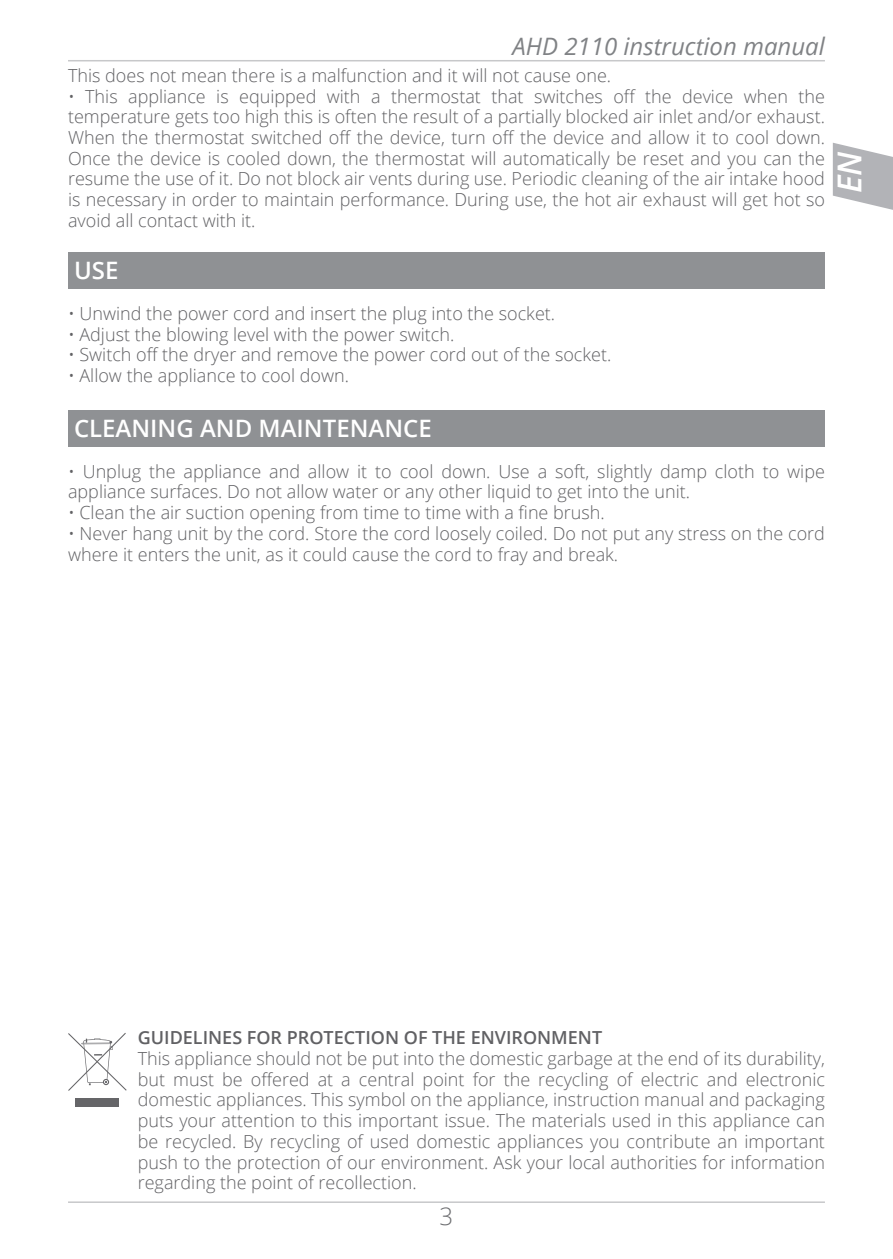
<style>
.page{position:relative;width:893px;height:1259px;background:#fff}
.page>*{position:absolute;margin:0;border:0;box-sizing:border-box;transform-origin:0 0}
.t1{font:italic 600 33px "Open Sans";color:#fff}
.t2{font:600 24px "Open Sans";color:#fff}
.t3{font:italic 24px "Open Sans";color:#808285}
.t4{font:300 24px "Open Sans";color:#6c6d70}
.t5{font:300 18px/20.7px "Open Sans";color:#616164;text-align:justify}
.t6{font:600 18px "Open Sans";color:#616164}
</style>
<div class="page">
<hr style="left:68px;top:1201px;width:757px;height:2px;background:#c7c8ca">
<hr style="left:68px;top:60px;width:757px;height:1px;background:#c7c8ca">
<svg style="left:833px;top:143px;width:60px;height:67px"></svg>
<div style="left:68px;top:252px;width:757px;height:37px;background:#8f9194"></div>
<div style="left:68px;top:410px;width:757px;height:36px;background:#8f9194"></div>
<svg style="left:68px;top:1033px;width:59px;height:58px"></svg>
<div style="left:76px;top:1098px;width:43px;height:8px;background:#656568"></div>
<h2 class="t3" style="left:513px;top:30px;width:314px">AHD 2110 instruction manual</h2>
<p class="t5" style="left:68px;top:64px;width:545px">This does not mean there is a malfunction and it will not cause one.</p>
<p class="t5" style="left:68px;top:85px;width:758px">• This appliance is equipped with a thermostat that switches off the device when the temperature gets too high this is often the result of a partially blocked air inlet and/or exhaust.<br>When the thermostat switched off the device, turn off the device and allow it to cool down.<br>Once the device is cooled down, the thermostat will automatically be reset and you can the resume the use of it. Do not block air vents during use. Periodic cleaning of the air intake hood is necessary in order to maintain performance. During use, the hot air exhaust will get hot so avoid all contact with it.</p>
<h1 class="t1" style="left:827px;top:193px;width:43px;rotate:-90deg">EN</h1>
<h2 class="t2" style="left:74px;top:254px;width:46px">USE</h2>
<p class="t5" style="left:68px;top:303px;width:489px">• Unwind the power cord and insert the plug into the socket.</p>
<p class="t5" style="left:68px;top:323px;width:388px">• Adjust the blowing level with the power switch.</p>
<p class="t5" style="left:68px;top:344px;width:545px">• Switch off the dryer and remove the power cord out of the socket.</p>
<p class="t5" style="left:68px;top:365px;width:283px">• Allow the appliance to cool down.</p>
<h2 class="t2" style="left:74px;top:412px;width:359px">CLEANING AND MAINTENANCE</h2>
<p class="t5" style="left:68px;top:460px;width:758px">• Unplug the appliance and allow it to cool down. Use a soft, slightly damp cloth to wipe appliance surfaces. Do not allow water or any other liquid to get into the unit.</p>
<p class="t5" style="left:68px;top:502px;width:538px">• Clean the air suction opening from time to time with a fine brush.</p>
<p class="t5" style="left:68px;top:522px;width:758px">• Never hang unit by the cord. Store the cord loosely coiled. Do not put any stress on the cord where it enters the unit, as it could cause the cord to fray and break.</p>
<p class="t6" style="left:138px;top:1025px;width:466px">GUIDELINES FOR PROTECTION OF THE ENVIRONMENT</p>
<p class="t5" style="left:138px;top:1047px;width:689px">This appliance should not be put into the domestic garbage at the end of its durability, but must be offered at a central point for the recycling of electric and electronic domestic appliances. This symbol on the appliance, instruction manual and packaging puts your attention to this important issue. The materials used in this appliance can be recycled. By recycling of used domestic appliances you contribute an important push to the protection of our environment. Ask your local authorities for information regarding the point of recollection.</p>
<h2 class="t4" style="left:440px;top:1200px;width:15px">3</h2>
</div>
